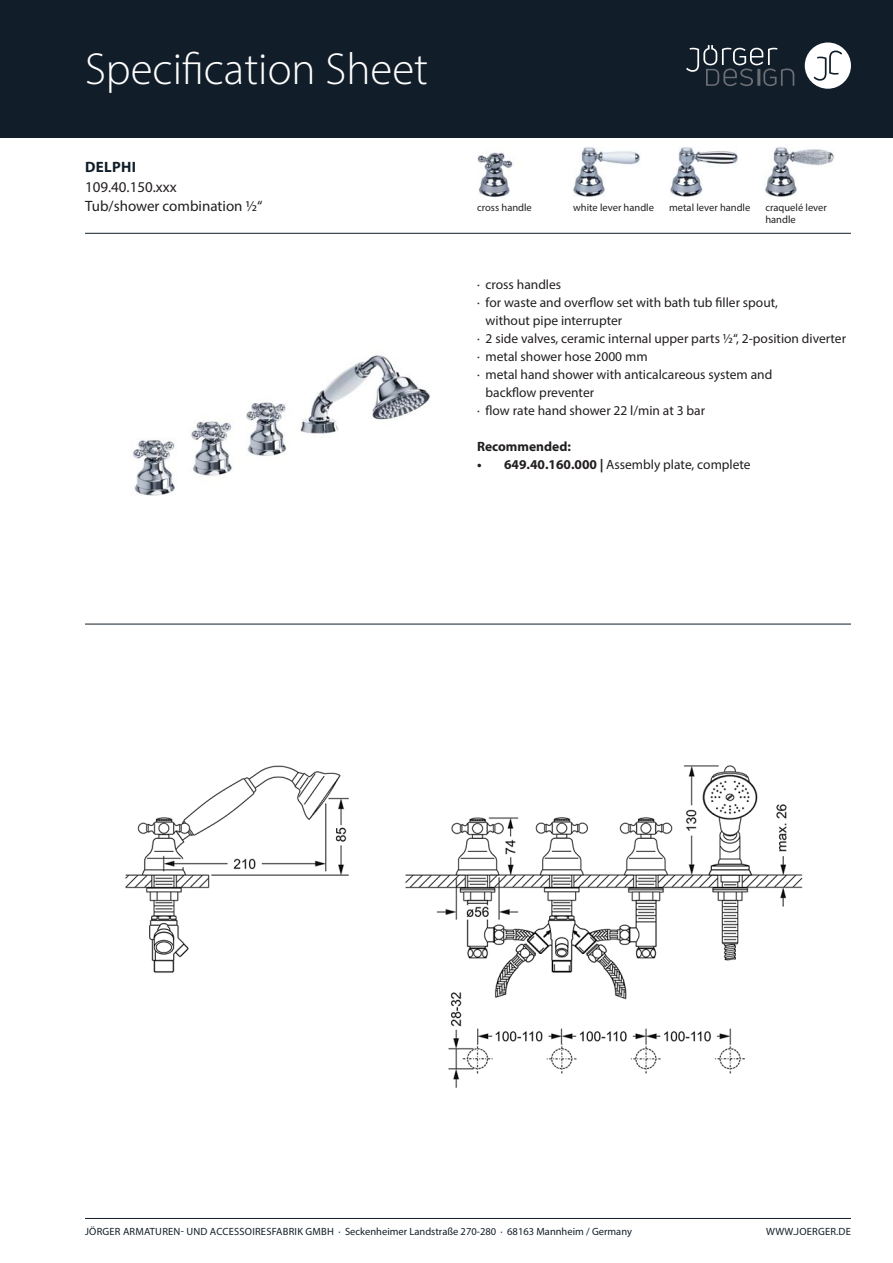
<style>
.page{position:relative;width:893px;height:1263px;background:#fff}
.page>*{position:absolute;margin:0;border:0;box-sizing:border-box;transform-origin:0 0}
.t1{font:300 45px "Myriad Pro";color:#fff}
.t2{font:15px "Myriad Pro";color:#231f20}
.t3{font:700 15px "Myriad Pro";letter-spacing:.02em;color:#111e29}
.t4{font:13.5px "Myriad Pro";color:#231f20}
.t5{font:700 13.5px "Myriad Pro";color:#231f20}
.t6{font:10.5px "Myriad Pro";letter-spacing:.005em;color:#111e29}
.t7{font:10.5px/12px "Myriad Pro";color:#231f20}
.s1{font-weight:700}
</style>
<div class="page">
<div style="left:0;top:0;width:893px;height:138px;background:#111e29"></div>
<div style="left:805px;top:43px;width:46px;height:46px;background:#fff;border-radius:50%"></div>
<svg style="left:814px;top:51px;width:28px;height:30px"></svg>
<svg style="left:686px;top:45px;width:108px;height:41px"></svg>
<hr style="left:85px;top:1218px;width:766px;height:1px;background:#111e29">
<hr style="left:85px;top:233px;width:766px;height:1px;background:#111e29">
<hr style="left:85px;top:624px;width:766px;height:1px;background:#111e29">
<img style="left:131px;top:355px;width:299px;height:141px">
<img style="left:125px;top:765px;width:678px;height:323px">
<img style="left:477px;top:150px;width:36px;height:47px">
<img style="left:573px;top:147px;width:68px;height:50px">
<img style="left:670px;top:147px;width:68px;height:50px">
<img style="left:765px;top:147px;width:69px;height:50px">
<h1 class="t1" style="left:85px;top:52px;width:345px">Specification Sheet</h1>
<p class="t3" style="left:85px;top:161px;width:52px">DELPHI</p>
<p class="t2" style="left:85px;top:200px;width:179px">Tub/shower combination ½“</p>
<p class="t2" style="left:85px;top:181px;width:93px">109.40.150.xxx</p>
<p class="t7" style="left:477px;top:203px;width:56px">cross handle</p>
<p class="t7" style="left:573px;top:203px;width:82px">white lever handle</p>
<p class="t7" style="left:669px;top:203px;width:83px">metal lever handle</p>
<p class="t7" style="left:765px;top:203px;width:63px">craquelé lever handle</p>
<p class="t4" style="left:477px;top:279px;width:86px">· cross handles</p>
<p class="t4" style="left:477px;top:297px;width:302px">· for waste and overflow set with bath tub filler spout,</p>
<p class="t4" style="left:485px;top:315px;width:138px">without pipe interrupter</p>
<p class="t4" style="left:477px;top:333px;width:371px">· 2 side valves, ceramic internal upper parts ½“, 2-position diverter</p>
<p class="t4" style="left:477px;top:351px;width:172px">· metal shower hose 2000 mm</p>
<p class="t4" style="left:477px;top:369px;width:297px">· metal hand shower with anticalcareous system and</p>
<p class="t4" style="left:485px;top:387px;width:110px">backflow preventer</p>
<p class="t4" style="left:477px;top:405px;width:229px">· flow rate hand shower 22 l/min at 3 bar</p>
<p class="t5" style="left:477px;top:441px;width:95px">Recommended:</p>
<p class="t4" style="left:477px;top:459px;width:275px"><span class="s1">• 649.40.160.000 |</span> Assembly plate, complete</p>
<p class="t6" style="left:85px;top:1228px;width:548px">JÖRGER ARMATUREN- UND ACCESSOIRESFABRIK GMBH · Seckenheimer Landstraße 270-280 · 68163 Mannheim / Germany</p>
<p class="t6" style="left:766px;top:1228px;width:86px">WWW.JOERGER.DE</p>
</div>
